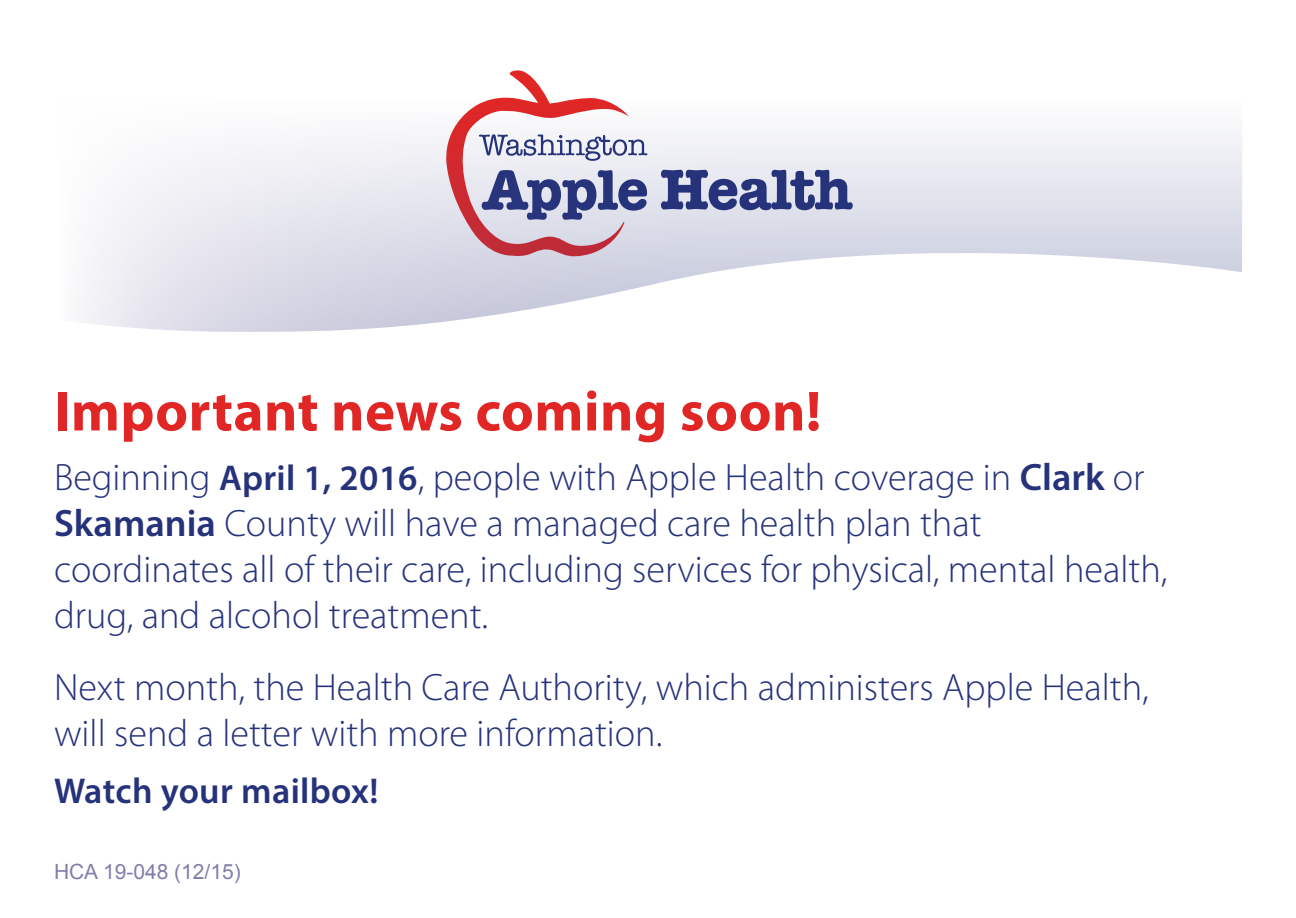
<style>
.page{position:relative;width:1296px;height:918px;background:#fff}
.page>*{position:absolute;margin:0;border:0;box-sizing:border-box;transform-origin:0 0}
.t1{font:700 57px "Myriad Pro";letter-spacing:.01em;color:#e12726}
.t2{font:300 38.4px/45.9px "Myriad Pro";color:#26337b}
.t3{font:600 36px "Myriad Pro";letter-spacing:.01em;color:#26337b}
.t4{font:21px "Arial";color:#817eac}
.s1{font-weight:600;font-size:36px}
.s2{font-weight:600}
</style>
<div class="page">
<svg style="left:83px;top:70px;width:1159px;height:262px"></svg>
<h1 class="t1" style="left:54px;top:374px;width:769px">Important news coming soon!</h1>
<p class="t2" style="left:54px;top:454px;width:1115px">Beginning <span class="s1">April 1, 2016</span>, people with Apple Health coverage in <span class="s2">Clark</span> or <span class="s2">Skamania</span> County will have a managed care health plan that coordinates all of their care, including services for physical, mental health, drug, and alcohol treatment.</p>
<p class="t2" style="left:54px;top:664px;width:1096px">Next month, the Health Care Authority, which administers Apple Health, will send a letter with more information.</p>
<p class="t3" style="left:54px;top:768px;width:326px">Watch your mailbox!</p>
<p class="t4" style="left:54px;top:858px;width:188px">HCA 19-048 (12/15)</p>
</div>
